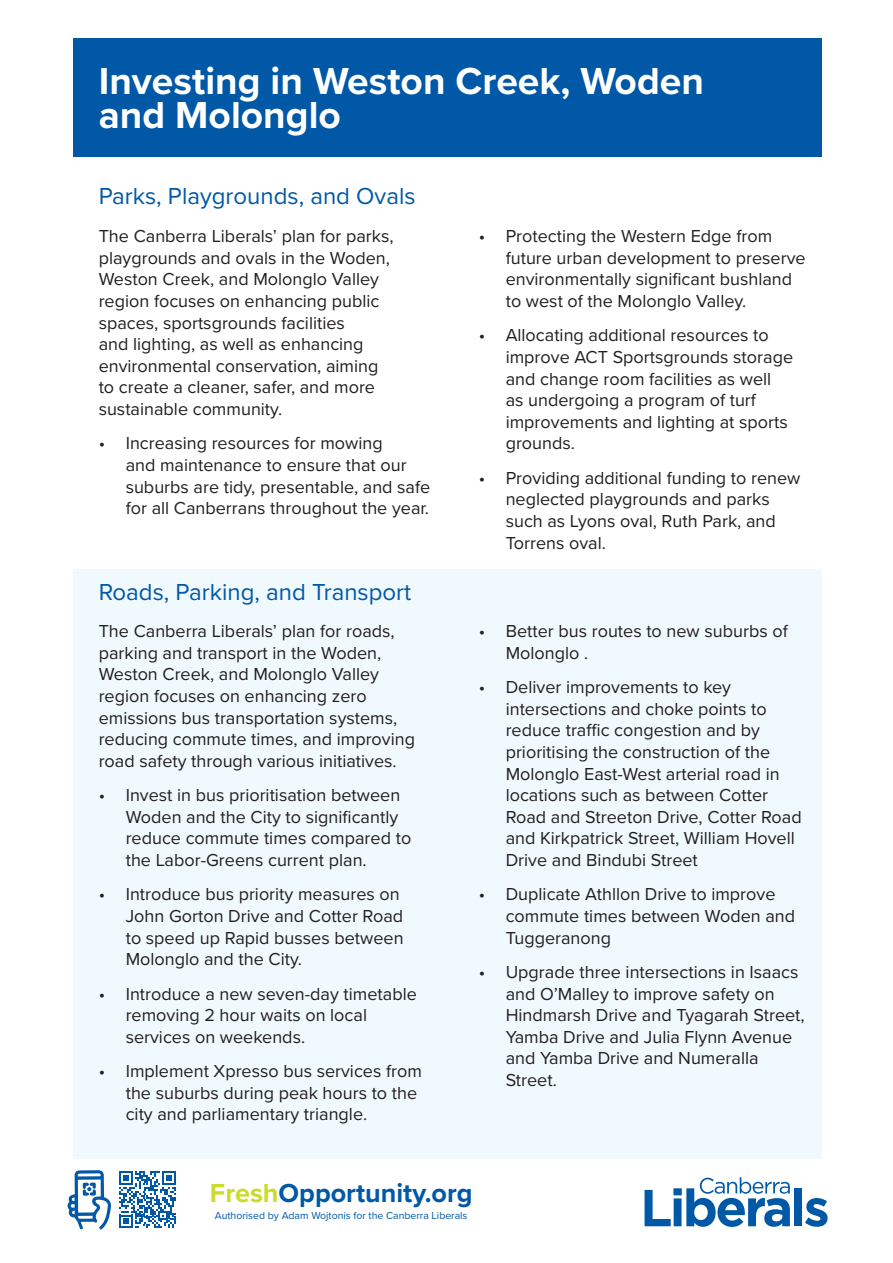
<style>
.page{position:relative;width:893px;height:1263px;background:#fff}
.page>*{position:absolute;margin:0;border:0;box-sizing:border-box;transform-origin:0 0}
.t1{font:700 39px/34.5px "Proxima Nova";color:#fff}
.t2{font:700 27px "Proxima Nova";color:#0158a6}
.heading_1{font:24px "Proxima Nova";color:#0158a6}
.heading_1-2{font:18px/21.6px "Proxima Nova";color:#231f20}
.Paragraph_Style_1{font:18px/21.6px "Proxima Nova";color:#231f20}
.t3{font:10.5px "Proxima Nova";color:#0158a6}
.s1{color:#cadb2a}
</style>
<div class="page">
<div style="left:73px;top:570px;width:749px;height:589px;background:#f0f9fd"></div>
<div style="left:794px;top:1188px;width:8px;height:38px;background:#0158a6"></div>
<svg style="left:805px;top:1198px;width:23px;height:29px"></svg>
<svg style="left:645px;top:1177px;width:145px;height:50px"></svg>
<svg style="left:67px;top:1170px;width:44px;height:59px"></svg>
<svg style="left:119px;top:1171px;width:57px;height:57px"></svg>
<div style="left:73px;top:38px;width:749px;height:119px;background:#0158a6"></div>
<p class="t1" style="left:99px;top:63px;width:607px">Investing in Weston Creek, Woden and Molonglo</p>
<p class="heading_1" style="left:99px;top:178px;width:318px">Parks, Playgrounds, and Ovals</p>
<p class="heading_1-2" style="left:99px;top:225px;width:296px">The Canberra Liberals’ plan for parks, playgrounds and ovals in the Woden, Weston Creek, and Molonglo Valley region focuses on enhancing public spaces, sportsgrounds facilities<br>and lighting, as well as enhancing environmental conservation, aiming to create a cleaner, safer, and more sustainable community.</p>
<p class="heading_1-2" style="left:126px;top:432px;width:306px;text-indent:-27px">• Increasing resources for mowing<br>and maintenance to ensure that our suburbs are tidy, presentable, and safe for all Canberrans throughout the year.</p>
<p class="heading_1" style="left:99px;top:574px;width:314px">Roads, Parking, and Transport</p>
<p class="Paragraph_Style_1" style="left:99px;top:620px;width:318px">The Canberra Liberals’ plan for roads, parking and transport in the Woden, Weston Creek, and Molonglo Valley region focuses on enhancing zero emissions bus transportation systems, reducing commute times, and improving road safety through various initiatives.</p>
<p class="heading_1-2" style="left:126px;top:784px;width:287px;text-indent:-27px">• Invest in bus prioritisation between Woden and the City to significantly reduce commute times compared to the Labor-Greens current plan.</p>
<p class="heading_1-2" style="left:126px;top:883px;width:279px;text-indent:-27px">• Introduce bus priority measures on<br>John Gorton Drive and Cotter Road to speed up Rapid busses between<br>Molonglo and the City.</p>
<p class="heading_1-2" style="left:126px;top:982px;width:293px;text-indent:-27px">• Introduce a new seven-day timetable removing 2 hour waits on local services on weekends.</p>
<p class="heading_1-2" style="left:126px;top:1059px;width:298px;text-indent:-27px">• Implement Xpresso bus services from the suburbs during peak hours to the city and parliamentary triangle.</p>
<p class="heading_1-2" style="left:506px;top:225px;width:301px;text-indent:-27px">• Protecting the Western Edge from future urban development to preserve environmentally significant bushland to west of the Molonglo Valley.</p>
<p class="heading_1-2" style="left:506px;top:324px;width:289px;text-indent:-27px">• Allocating additional resources to improve ACT Sportsgrounds storage and change room facilities as well as undergoing a program of turf improvements and lighting at sports grounds.</p>
<p class="heading_1-2" style="left:506px;top:466px;width:296px;text-indent:-27px">• Providing additional funding to renew neglected playgrounds and parks such as Lyons oval, Ruth Park, and<br>Torrens oval.</p>
<p class="heading_1-2" style="left:506px;top:620px;width:284px;text-indent:-27px">• Better bus routes to new suburbs of<br>Molonglo .</p>
<p class="heading_1-2" style="left:506px;top:676px;width:297px;text-indent:-27px">• Deliver improvements to key intersections and choke points to reduce traffic congestion and by prioritising the construction of the Molonglo East-West arterial road in locations such as between Cotter Road and Streeton Drive, Cotter Road and Kirkpatrick Street, William Hovell Drive and Bindubi Street</p>
<p class="heading_1-2" style="left:506px;top:883px;width:291px;text-indent:-27px">• Duplicate Athllon Drive to improve commute times between Woden and<br>Tuggeranong</p>
<p class="heading_1-2" style="left:506px;top:960px;width:300px;text-indent:-27px">• Upgrade three intersections in Isaacs and O’Malley to improve safety on<br>Hindmarsh Drive and Tyagarah Street,<br>Yamba Drive and Julia Flynn Avenue and Yamba Drive and Numeralla<br>Street.</p>
<p class="t2" style="left:210px;top:1172px;width:264px"><span class="s1">Fresh</span>Opportunity.org</p>
<p class="t3" style="left:215px;top:1207px;width:254px">Authorised by Adam Wojtonis for the Canberra Liberals</p>
</div>
